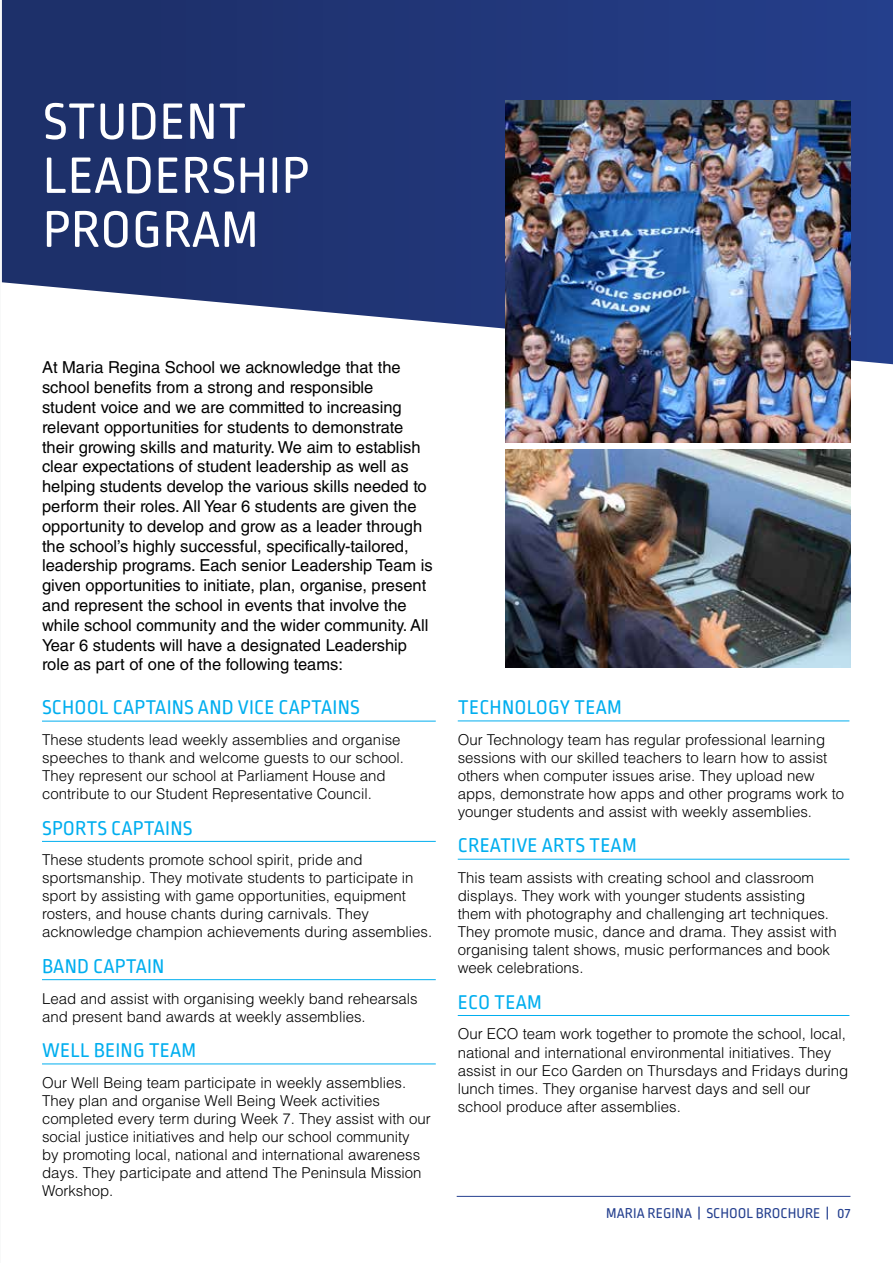
<style>
.page{position:relative;width:893px;height:1263px;background:#fff}
.page>*{position:absolute;margin:0;border:0;box-sizing:border-box;transform-origin:0 0}
.t1{font:54px/54px "Ropa Soft Pro";letter-spacing:.01em;color:#fff}
.t2{font:21px "Ropa Soft Pro";letter-spacing:.01em;color:#00aeef}
.t3{font:16.5px/19.8px "Helvetica LT Std";color:#000}
.t4{font:300 15px/18px "Helvetica LT Std";color:#000}
.t5{font:15px "Ropa Soft Pro";color:#25408f}
</style>
<div class="page">
<hr style="left:457px;top:1196px;width:393px;height:1px;background:#25408f">
<svg style="left:2px;top:0;width:891px;height:364px;background:#3c4e86"></svg>
<img style="left:506px;top:101px;width:344px;height:341px">
<img style="left:506px;top:450px;width:344px;height:218px">
<hr style="left:42px;top:721px;width:394px;height:1px;background:#00aeef">
<hr style="left:42px;top:841px;width:394px;height:1px;background:#00aeef">
<hr style="left:42px;top:979px;width:394px;height:1px;background:#00aeef">
<hr style="left:42px;top:1063px;width:394px;height:1px;background:#00aeef">
<hr style="left:458px;top:720px;width:391px;height:1px;background:#00aeef">
<hr style="left:458px;top:859px;width:391px;height:1px;background:#00aeef">
<hr style="left:458px;top:1015px;width:391px;height:1px;background:#00aeef">
<h1 class="t1" style="left:43px;top:97px;width:268px">STUDENT<br>LEADERSHIP<br>PROGRAM</h1>
<p class="t3" style="left:42px;top:358px;width:392px">At Maria Regina School we acknowledge that the school benefits from a strong and responsible<br>student voice and we are committed to increasing relevant opportunities for students to demonstrate their growing skills and maturity. We aim to establish clear expectations of student leadership as well as helping students develop the various skills needed to perform their roles. All Year 6 students are given the opportunity to develop and grow as a leader through the school’s highly successful, specifically-tailored, leadership programs. Each senior Leadership Team is given opportunities to initiate, plan, organise, present and represent the school in events that involve the while school community and the wider community. All Year 6 students will have a designated Leadership role as part of one of the following teams:</p>
<h2 class="t2" style="left:42px;top:696px;width:22px">SCHOOL</h2>
<h2 class="t2" style="left:113px;top:696px;width:54px">CAPTAINS</h2>
<h2 class="t2" style="left:198px;top:696px;width:13px">AND</h2>
<h2 class="t2" style="left:238px;top:696px;width:94px">VICE CAPTAINS</h2>
<p class="t4" style="left:42px;top:731px;width:363px">These students lead weekly assemblies and organise speeches to thank and welcome guests to our school.<br>They represent our school at Parliament House and contribute to our Student Representative Council.</p>
<h2 class="t2" style="left:42px;top:816px;width:123px">SPORTS CAPTAINS</h2>
<p class="t4" style="left:42px;top:851px;width:392px">These students promote school spirit, pride and sportsmanship. They motivate students to participate in sport by assisting with game opportunities, equipment rosters, and house chants during carnivals. They acknowledge champion achievements during assemblies.</p>
<h2 class="t2" style="left:42px;top:955px;width:24px">BAND</h2>
<h2 class="t2" style="left:93px;top:955px;width:53px">CAPTAIN</h2>
<p class="t4" style="left:42px;top:989px;width:377px">Lead and assist with organising weekly band rehearsals and present band awards at weekly assemblies.</p>
<h2 class="t2" style="left:42px;top:1039px;width:74px">WELL BEING</h2>
<h2 class="t2" style="left:149px;top:1039px;width:13px">TEAM</h2>
<p class="t4" style="left:42px;top:1073px;width:390px">Our Well Being team participate in weekly assemblies.<br>They plan and organise Well Being Week activities completed every term during Week 7. They assist with our social justice initiatives and help our school community<br>by promoting local, national and international awareness days. They participate and attend The Peninsula Mission Workshop.</p>
<h2 class="t2" style="left:458px;top:696px;width:13px">TECHNOLOG</h2>
<h2 class="t2" style="left:560px;top:696px;width:27px">Y TEAM</h2>
<p class="t4" style="left:458px;top:730px;width:388px">Our Technology team has regular professional learning sessions with our skilled teachers to learn how to assist others when computer issues arise. They upload new apps, demonstrate how apps and other programs work to younger students and assist with weekly assemblies.</p>
<h2 class="t2" style="left:458px;top:834px;width:144px">CREATIVE ARTS TEAM</h2>
<p class="t4" style="left:458px;top:869px;width:381px">This team assists with creating school and classroom displays. They work with younger students assisting them with photography and challenging art techniques.<br>They promote music, dance and drama. They assist with organising talent shows, music performances and book week celebrations.</p>
<h2 class="t2" style="left:458px;top:990px;width:49px">ECO TEAM</h2>
<p class="t4" style="left:458px;top:1025px;width:392px">Our ECO team work together to promote the school, local, national and international environmental initiatives. They assist in our Eco Garden on Thursdays and Fridays during lunch times. They organise harvest days and sell our school produce after assemblies.</p>
<p class="t5" style="left:606px;top:1205px;width:246px">MARIA REGINA | SCHOOL BROCHURE | 07</p>
</div>
